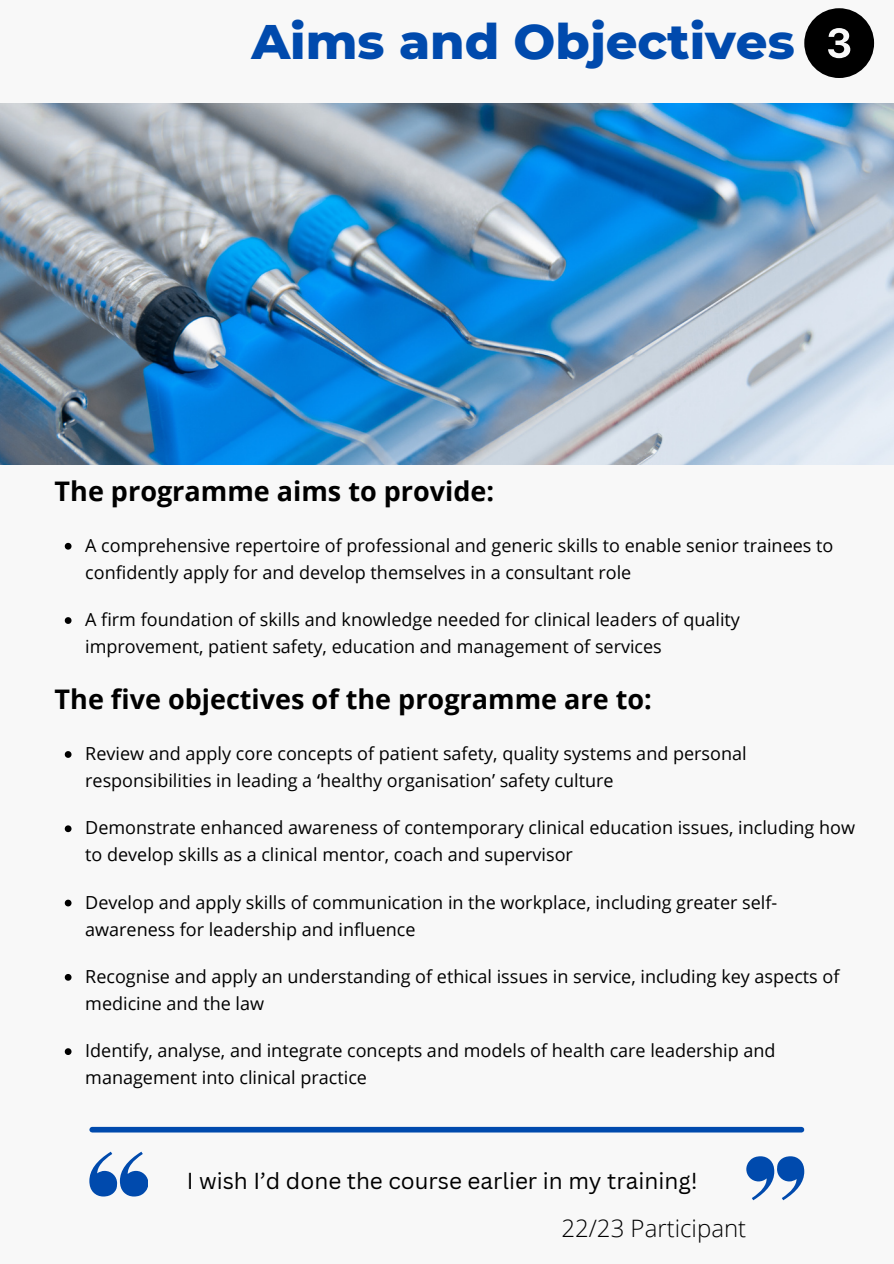
<style>
.page{position:relative;width:894px;height:1264px;background:#fff}
.page>*{position:absolute;margin:0;border:0;box-sizing:border-box;transform-origin:0 0}
.t1{font:800 49.5px "Montserrat";color:#004aad}
.t2{font:700 27px "Open Sans";color:#000}
.t3{font:300 24px "Open Sans";color:#000}
.t4{font:22.5px "Canva Sans";color:#000}
.t5{font:18px/27px "Open Sans";color:#000}
</style>
<div class="page">
<div style="left:0;top:0;width:893px;height:1263px;background:#f8f8f8"></div>
<img style="left:0;top:103px;width:893px;height:361px">
<div style="left:92px;top:1126px;width:709px;height:6px;background:#004aad"></div>
<svg style="left:65px;top:543px;width:6px;height:6px"></svg>
<svg style="left:65px;top:617px;width:6px;height:7px"></svg>
<svg style="left:65px;top:751px;width:6px;height:6px"></svg>
<svg style="left:65px;top:825px;width:6px;height:7px"></svg>
<svg style="left:65px;top:899px;width:6px;height:7px"></svg>
<svg style="left:65px;top:974px;width:6px;height:6px"></svg>
<svg style="left:65px;top:1048px;width:6px;height:6px"></svg>
<svg style="left:89px;top:1151px;width:59px;height:45px"></svg>
<svg style="left:746px;top:1156px;width:58px;height:44px"></svg>
<svg style="left:804px;top:8px;width:69px;height:70px"></svg>
<h1 class="t1" style="left:251px;top:12px;width:545px">Aims and Objectives</h1>
<h2 class="t2" style="left:55px;top:472px;width:441px">The programme aims to provide:</h2>
<p class="t5" style="left:85px;top:531px;width:749px">A comprehensive repertoire of professional and generic skills to enable senior trainees to confidently apply for and develop themselves in a consultant role</p>
<p class="t5" style="left:85px;top:605px;width:656px">A firm foundation of skills and knowledge needed for clinical leaders of quality improvement, patient safety, education and management of services</p>
<h2 class="t2" style="left:55px;top:680px;width:598px">The five objectives of the programme are to:</h2>
<p class="t5" style="left:85px;top:739px;width:662px">Review and apply core concepts of patient safety, quality systems and personal responsibilities in leading a ‘healthy organisation’ safety culture</p>
<p class="t5" style="left:85px;top:814px;width:771px">Demonstrate enhanced awareness of contemporary clinical education issues, including how to develop skills as a clinical mentor, coach and supervisor</p>
<p class="t5" style="left:85px;top:888px;width:693px">Develop and apply skills of communication in the workplace, including greater self&shy;awareness for leadership and influence</p>
<p class="t5" style="left:85px;top:962px;width:755px">Recognise and apply an understanding of ethical issues in service, including key aspects of medicine and the law</p>
<p class="t5" style="left:85px;top:1036px;width:691px">Identify, analyse, and integrate concepts and models of health care leadership and management into clinical practice</p>
<p class="t4" style="left:187px;top:1164px;width:512px">I wish I’d done the course earlier in my training!</p>
<h3 class="t3" style="left:561px;top:1211px;width:186px">22/23 Participant</h3>
</div>
